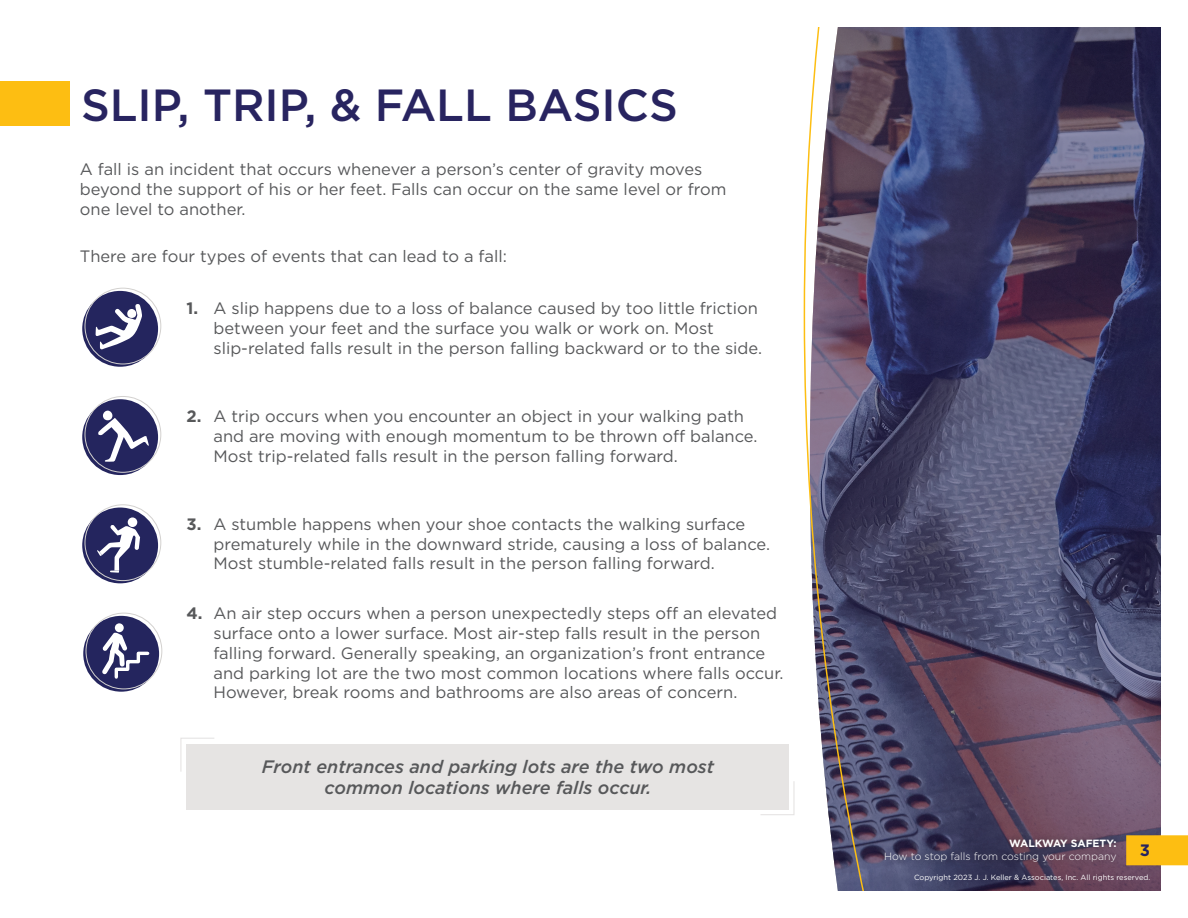
<style>
.page{position:relative;width:1188px;height:918px;background:#fff}
.page>*{position:absolute;margin:0;border:0;box-sizing:border-box;transform-origin:0 0}
.Header_1{font:500 45px "Gotham";color:#282460}
.Callout{font:italic 500 18px/21.6px "Gotham";color:#57585a;text-align:center}
.Body{font:16.5px/19.8px "Gotham";color:#57585a}
.t1{font:700 16.5px "Gotham";color:#282460}
.t2{font:300 10.5px "Gotham";color:#fff}
.t3{font:700 10.5px "Gotham";color:#fff}
.t4{font:7.5px "Gotham";color:#fff}
.s1{font-weight:700}
</style>
<div class="page">
<div style="left:186px;top:744px;width:603px;height:66px;background:#e6e4e3"></div>
<div style="left:0;top:81px;width:69px;height:44px;background:#fdbe12"></div>
<div style="left:82px;top:291px;width:76px;height:76px;background:#24255e;border-radius:50%"></div>
<div style="left:85px;top:288px;width:76px;height:76px;border:1px solid #d3d1cf;border-radius:50%"></div>
<div style="left:82px;top:399px;width:76px;height:76px;background:#24255e;border-radius:50%"></div>
<div style="left:85px;top:396px;width:76px;height:77px;border:1px solid #d3d1cf;border-radius:50%"></div>
<div style="left:83px;top:616px;width:76px;height:76px;background:#24255e;border-radius:50%"></div>
<div style="left:86px;top:613px;width:76px;height:76px;border:1px solid #d3d1cf;border-radius:50%"></div>
<div style="left:82px;top:508px;width:76px;height:75px;background:#24255e;border-radius:50%"></div>
<div style="left:85px;top:504px;width:76px;height:77px;border:1px solid #d3d1cf;border-radius:50%"></div>
<svg style="left:180px;top:738px;width:34px;height:34px"></svg>
<svg style="left:760px;top:781px;width:35px;height:34px"></svg>
<svg style="left:872px;top:27px;width:289px;height:864px;background:#484364"></svg>
<svg style="left:804px;top:27px;width:68px;height:864px"></svg>
<svg style="left:98px;top:418px;width:51px;height:44px"></svg>
<div style="left:103px;top:411px;width:9px;height:9px;background:#fff;border-radius:50%"></div>
<svg style="left:96px;top:304px;width:46px;height:45px"></svg>
<div style="left:127px;top:309px;width:9px;height:9px;background:#fff;border-radius:50%"></div>
<div style="left:128px;top:517px;width:9px;height:10px;background:#fff;border-radius:50%"></div>
<svg style="left:97px;top:525px;width:43px;height:48px"></svg>
<div style="left:115px;top:623px;width:9px;height:9px;background:#fff;border-radius:50%"></div>
<svg style="left:102px;top:633px;width:47px;height:46px"></svg>
<div style="left:1126px;top:835px;width:62px;height:30px;background:#fdbe12"></div>
<div style="left:878px;top:832px;width:245px;height:37px;background:#231f20;opacity:.53"></div>
<p class="Header_1" style="left:81px;top:76px;width:598px">SLIP, TRIP, &amp; FALL BASICS</p>
<p class="Body" style="left:80px;top:159px;width:648px">A fall is an incident that occurs whenever a person’s center of gravity moves beyond the support of his or her feet. Falls can occur on the same level or from one level to another.</p>
<p class="Body" style="left:80px;top:245px;width:428px">There are four types of events that can lead to a fall:</p>
<p class="Body" style="left:213px;top:298px;width:550px;text-indent:-27px"><span class="s1">1.</span> A slip happens due to a loss of balance caused by too little friction between your feet and the surface you walk or work on. Most slip-related falls result in the person falling backward or to the side.</p>
<p class="Body" style="left:213px;top:406px;width:546px;text-indent:-27px"><span class="s1">2.</span> A trip occurs when you encounter an object in your walking path and are moving with enough momentum to be thrown off balance.<br>Most trip-related falls result in the person falling forward.</p>
<p class="Body" style="left:213px;top:514px;width:558px;text-indent:-27px"><span class="s1">3.</span> A stumble happens when your shoe contacts the walking surface prematurely while in the downward stride, causing a loss of balance.<br>Most stumble-related falls result in the person falling forward.</p>
<p class="Body" style="left:213px;top:603px;width:572px;text-indent:-27px"><span class="s1">4.</span> An air step occurs when a person unexpectedly steps off an elevated surface onto a lower surface. Most air-step falls result in the person falling forward. Generally speaking, an organization’s front entrance and parking lot are the two most common locations where falls occur.<br>However, break rooms and bathrooms are also areas of concern.</p>
<p class="Callout" style="left:262px;top:755px;width:454px">Front entrances and parking lots are the two most common locations where falls occur.</p>
<p class="t3" style="left:1009px;top:837px;width:109px">WALKWAY SAFETY:</p>
<p class="t2" style="left:884px;top:850px;width:234px">How to stop falls from costing your company</p>
<p class="t1" style="left:1140px;top:839px;width:12px">3</p>
<p class="t4" style="left:914px;top:872px;width:238px">Copyright 2023 J. J. Keller &amp; Associates, Inc. All rights reserved.</p>
</div>
